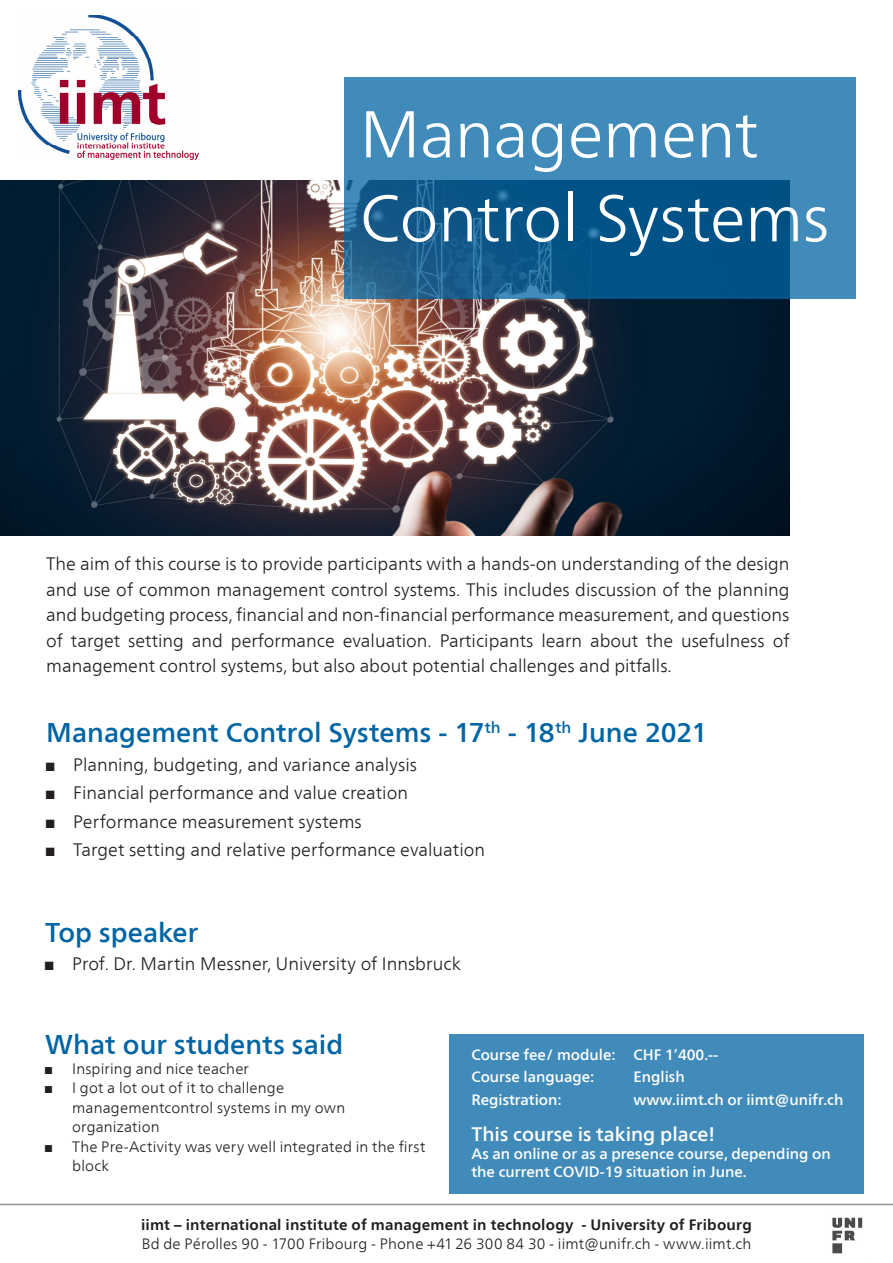
<style>
.page{position:relative;width:893px;height:1263px;background:#fff}
.page>*{position:absolute;margin:0;border:0;box-sizing:border-box;transform-origin:0 0}
.Headline{font:300 66px "Frutiger Neue LT Com";letter-spacing:-.005em;color:#fff}
.Zwischentitel{font:500 27px "Frutiger Neue LT Com";color:#0065a4}
.t1{font:500 19.5px "Frutiger Neue LT Com";color:#fff}
.t2{font:300 18px/25.5px "Frutiger Neue LT Com";color:#231f20;text-align:justify}
.Lauftext{font:300 15px/19.5px "Frutiger Neue LT Com";letter-spacing:.01em;color:#231f20}
.t3{font:500 15px/18px "Frutiger Neue LT Com";color:#fff}
.Lauftext-2{font:700 15px "Frutiger Neue LT Com";letter-spacing:.015em;color:#231f20}
.s1{font-family:"Arial Narrow";font-weight:400}
</style>
<div class="page">
<img style="left:0;top:181px;width:789px;height:355px">
<img style="left:18px;top:15px;width:181px;height:144px">
<hr style="left:0;top:1204px;width:893px;height:1px;background:#939598">
<img style="left:832px;top:1217px;width:31px;height:37px">
<svg style="left:344px;top:77px;width:512px;height:222px;background:#2772a3"></svg>
<div style="left:449px;top:1035px;width:414px;height:159px;background:#408bba"></div>
<p class="Headline" style="left:360px;top:94px;width:400px">Management</p>
<p class="Headline" style="left:360px;top:178px;width:471px">Control Systems</p>
<p class="t2" style="left:46px;top:551px;width:745px">The aim of this course is to provide participants with a hands-on understanding of the design and use of common management control systems. This includes discussion of the planning and budgeting process, financial and non-financial performance measurement, and questions of target setting and performance evaluation. Participants learn about the usefulness of management control systems, but also about potential challenges and pitfalls.</p>
<p class="Zwischentitel" style="left:46px;top:716px;width:663px">Management Control Systems - 17<sup>th</sup> - 18<sup>th</sup> June 2021</p>
<p class="t2" style="left:46px;top:751px;width:372px"><span class="s1">■</span> Planning, budgeting, and variance analysis</p>
<p class="t2" style="left:46px;top:780px;width:363px"><span class="s1">■</span> Financial performance and value creation</p>
<p class="t2" style="left:46px;top:808px;width:317px"><span class="s1">■</span> Performance measurement systems</p>
<p class="t2" style="left:46px;top:837px;width:440px"><span class="s1">■</span> Target setting and relative performance evaluation</p>
<p class="Zwischentitel" style="left:45px;top:916px;width:155px">Top speaker</p>
<p class="t2" style="left:45px;top:951px;width:417px"><span class="s1">■</span> Prof. Dr. Martin Messner, University of Innsbruck</p>
<p class="Zwischentitel" style="left:45px;top:1028px;width:300px">What our students said</p>
<p class="Lauftext" style="left:45px;top:1058px;width:205px"><span class="s1">■</span> Inspiring and nice teacher</p>
<p class="Lauftext" style="left:72px;top:1078px;width:275px;text-indent:-27px"><span class="s1">■</span> I got a lot out of it to challenge managementcontrol systems in my own organization</p>
<p class="Lauftext" style="left:72px;top:1136px;width:355px;text-indent:-27px"><span class="s1">■</span> The Pre-Activity was very well integrated in the first block</p>
<p class="t3" style="left:471px;top:1045px;width:248px">Course fee/ module: CHF 1’400.--</p>
<p class="t3" style="left:471px;top:1068px;width:124px">Course language:</p>
<p class="t3" style="left:633px;top:1068px;width:53px">English</p>
<p class="t3" style="left:471px;top:1090px;width:92px">Registration:</p>
<p class="t3" style="left:633px;top:1090px;width:211px">www.iimt.ch or iimt@unifr.ch</p>
<p class="t1" style="left:471px;top:1122px;width:245px">This course is taking place!</p>
<p class="t3" style="left:471px;top:1144px;width:361px">As an online or as a presence course, depending on the current COVID-19 situation in June.</p>
<p class="Lauftext-2" style="left:141px;top:1215px;width:612px">iimt – international institute of management in technology - University of Fribourg</p>
<p class="Lauftext" style="left:142px;top:1234px;width:611px">Bd de Pérolles 90 - 1700 Fribourg - Phone +41 26 300 84 30 - iimt@unifr.ch - www.iimt.ch</p>
</div>
